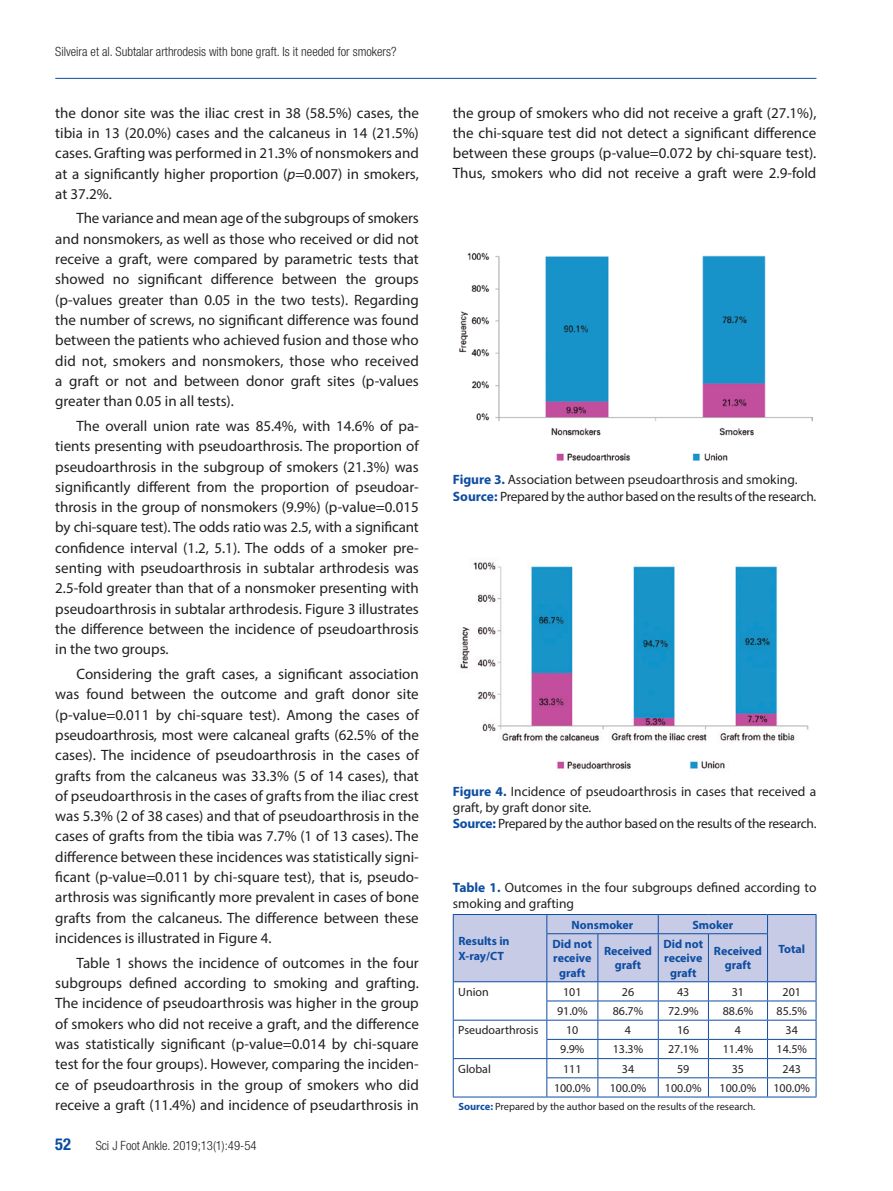
<style>
.page{position:relative;width:893px;height:1191px;background:#fff}
.page>*{position:absolute;margin:0;border:0;box-sizing:border-box;transform-origin:0 0}
.t1{font:700 condensed 16.5px "Helvetica Neue";color:#0d4da1}
.t2{font:15px/20.2px "Myriad Pro";color:#231f20;text-align:justify}
.t3{font:13.5px/16.2px "Myriad Pro";color:#231f20}
.t4{font:300 condensed 12.75px "Helvetica Neue";color:#231f20}
.t5{font:12px "Myriad Pro";color:#231f20}
.t6{font:700 12px/14.4px "Myriad Pro";color:#0d4da1;text-align:center}
.t7{font:10.5px "Myriad Pro";color:#231f20}
.s1{font-style:italic}
.s2{font-weight:700;color:#0d4da1}
</style>
<div class="page">
<hr style="left:55px;top:78px;width:761px;height:1px;background:#0d4da1">
<hr style="left:453px;top:1096px;width:94px;height:1px;background:#0d4da1">
<svg style="left:453px;top:914px;width:364px;height:182px"></svg>
<hr style="left:547px;top:1096px;width:51px;height:1px;background:#0d4da1">
<hr style="left:598px;top:1096px;width:60px;height:1px;background:#0d4da1">
<hr style="left:658px;top:1096px;width:50px;height:1px;background:#0d4da1">
<hr style="left:708px;top:1096px;width:59px;height:1px;background:#0d4da1">
<hr style="left:767px;top:1096px;width:49px;height:1px;background:#0d4da1">
<img style="left:459px;top:252px;width:354px;height:209px">
<img style="left:460px;top:562px;width:349px;height:208px">
<p class="t4" style="left:55px;top:44px;width:343px">Silveira et al. Subtalar arthrodesis with bone graft. Is it needed for smokers?</p>
<p class="t2" style="left:55px;top:102px;width:365px">the donor site was the iliac crest in 38 (58.5%) cases, the tibia in 13 (20.0%) cases and the calcaneus in 14 (21.5%) cases. Grafting was performed in 21.3% of nonsmokers and at a significantly higher proportion (<span class="s1">p</span>=0.007) in smokers, at 37.2%.</p>
<p class="t2" style="left:55px;top:208px;width:365px;text-indent:21px">The variance and mean age of the subgroups of smokers and nonsmokers, as well as those who received or did not receive a graft, were compared by parametric tests that showed no significant difference between the groups (p-values greater than 0.05 in the two tests). Regarding the number of screws, no significant difference was found between the patients who achieved fusion and those who did not, smokers and nonsmokers, those who received a graft or not and between donor graft sites (p-values greater than 0.05 in all tests).</p>
<p class="t2" style="left:55px;top:415px;width:365px;text-indent:21px">The overall union rate was 85.4%, with 14.6% of pa&shy;tients presenting with pseudoarthrosis. The proportion of pseudoarthrosis in the subgroup of smokers (21.3%) was significantly different from the proportion of pseudoar&shy;throsis in the group of nonsmokers (9.9%) (p-value=0.015 by chi-square test). The odds ratio was 2.5, with a significant confidence interval (1.2, 5.1). The odds of a smoker pre&shy;senting with pseudoarthrosis in subtalar arthrodesis was 2.5-fold greater than that of a nonsmoker presenting with pseudoarthrosis in subtalar arthrodesis. Figure 3 illustrates the difference between the incidence of pseudoarthrosis in the two groups.</p>
<p class="t2" style="left:55px;top:663px;width:365px;text-indent:21px">Considering the graft cases, a significant association was found between the outcome and graft donor site (p-value=0.011 by chi-square test). Among the cases of pseudoarthrosis, most were calcaneal grafts (62.5% of the cases). The incidence of pseudoarthrosis in the cases of grafts from the calcaneus was 33.3% (5 of 14 cases), that of pseudoarthrosis in the cases of grafts from the iliac crest was 5.3% (2 of 38 cases) and that of pseudoarthrosis in the cases of grafts from the tibia was 7.7% (1 of 13 cases). The difference between these incidences was statistically signi&shy;ficant (p-value=0.011 by chi-square test), that is, pseudo&shy;arthrosis was significantly more prevalent in cases of bone grafts from the calcaneus. The difference between these incidences is illustrated in Figure 4.</p>
<p class="t2" style="left:55px;top:952px;width:365px;text-indent:21px">Table 1 shows the incidence of outcomes in the four subgroups defined according to smoking and grafting.<br>The incidence of pseudoarthrosis was higher in the group of smokers who did not receive a graft, and the difference was statistically significant (p-value=0.014 by chi-square test for the four groups). However, comparing the inciden&shy;ce of pseudoarthrosis in the group of smokers who did receive a graft (11.4%) and incidence of pseudarthrosis in</p>
<p class="t1" style="left:55px;top:1133px;width:17px">52</p>
<p class="t4" style="left:96px;top:1137px;width:162px">Sci J Foot Ankle. 2019;13(1):49-54</p>
<p class="t2" style="left:453px;top:102px;width:365px">the group of smokers who did not receive a graft (27.1%), the chi-square test did not detect a significant difference between these groups (p-value=0.072 by chi-square test).<br>Thus, smokers who did not receive a graft were 2.9-fold</p>
<p class="t3" style="left:453px;top:471px;width:365px"><span class="s2">Figure 3.</span> Association between pseudoarthrosis and smoking.<br><span class="s2">Source:</span> Prepared by the author based on the results of the research.</p>
<p class="t3" style="left:453px;top:782px;width:365px"><span class="s2">Figure 4.</span> Incidence of pseudoarthrosis in cases that received a graft, by graft donor site.<br><span class="s2">Source:</span> Prepared by the author based on the results of the research.</p>
<p class="t3" style="left:453px;top:879px;width:365px"><span class="s2">Table 1.</span> Outcomes in the four subgroups defined according to smoking and grafting</p>
<p class="t6" style="left:458px;top:933px;width:53px;text-align:left">Results in<br>X-ray/CT</p>
<p class="t6" style="left:572px;top:917px;width:63px">Nonsmoker</p>
<p class="t6" style="left:692px;top:917px;width:42px">Smoker</p>
<p class="t6" style="left:553px;top:936px;width:41px">Did not receive graft</p>
<p class="t6" style="left:604px;top:943px;width:50px">Received graft</p>
<p class="t6" style="left:663px;top:936px;width:41px">Did not receive graft</p>
<p class="t6" style="left:714px;top:943px;width:50px">Received graft</p>
<p class="t6" style="left:778px;top:941px;width:28px">Total</p>
<p class="t5" style="left:458px;top:984px;width:32px">Union</p>
<p class="t5" style="left:563px;top:984px;width:20px">101</p>
<p class="t5" style="left:622px;top:984px;width:14px">26</p>
<p class="t5" style="left:677px;top:984px;width:14px">43</p>
<p class="t5" style="left:732px;top:984px;width:14px">31</p>
<p class="t5" style="left:782px;top:984px;width:20px">201</p>
<p class="t5" style="left:557px;top:1003px;width:32px">91.0%</p>
<p class="t5" style="left:613px;top:1003px;width:32px">86.7%</p>
<p class="t5" style="left:668px;top:1003px;width:32px">72.9%</p>
<p class="t5" style="left:723px;top:1003px;width:32px">88.6%</p>
<p class="t5" style="left:776px;top:1003px;width:32px">85.5%</p>
<p class="t5" style="left:458px;top:1022px;width:82px">Pseudoarthrosis</p>
<p class="t5" style="left:566px;top:1022px;width:14px">10</p>
<p class="t5" style="left:625px;top:1022px;width:8px">4</p>
<p class="t5" style="left:677px;top:1022px;width:14px">16</p>
<p class="t5" style="left:735px;top:1022px;width:8px">4</p>
<p class="t5" style="left:786px;top:1022px;width:14px">34</p>
<p class="t5" style="left:560px;top:1042px;width:26px">9.9%</p>
<p class="t5" style="left:613px;top:1042px;width:32px">13.3%</p>
<p class="t5" style="left:668px;top:1042px;width:32px">27.1%</p>
<p class="t5" style="left:723px;top:1042px;width:32px">11.4%</p>
<p class="t5" style="left:776px;top:1042px;width:32px">14.5%</p>
<p class="t5" style="left:458px;top:1061px;width:34px">Global</p>
<p class="t5" style="left:563px;top:1061px;width:20px">111</p>
<p class="t5" style="left:622px;top:1061px;width:14px">34</p>
<p class="t5" style="left:677px;top:1061px;width:14px">59</p>
<p class="t5" style="left:732px;top:1061px;width:14px">35</p>
<p class="t5" style="left:782px;top:1061px;width:20px">243</p>
<p class="t5" style="left:554px;top:1080px;width:38px">100.0%</p>
<p class="t5" style="left:610px;top:1080px;width:38px">100.0%</p>
<p class="t5" style="left:665px;top:1080px;width:38px">100.0%</p>
<p class="t5" style="left:720px;top:1080px;width:38px">100.0%</p>
<p class="t5" style="left:773px;top:1080px;width:38px">100.0%</p>
<p class="t7" style="left:458px;top:1100px;width:299px"><span class="s2">Source:</span> Prepared by the author based on the results of the research.</p>
</div>
